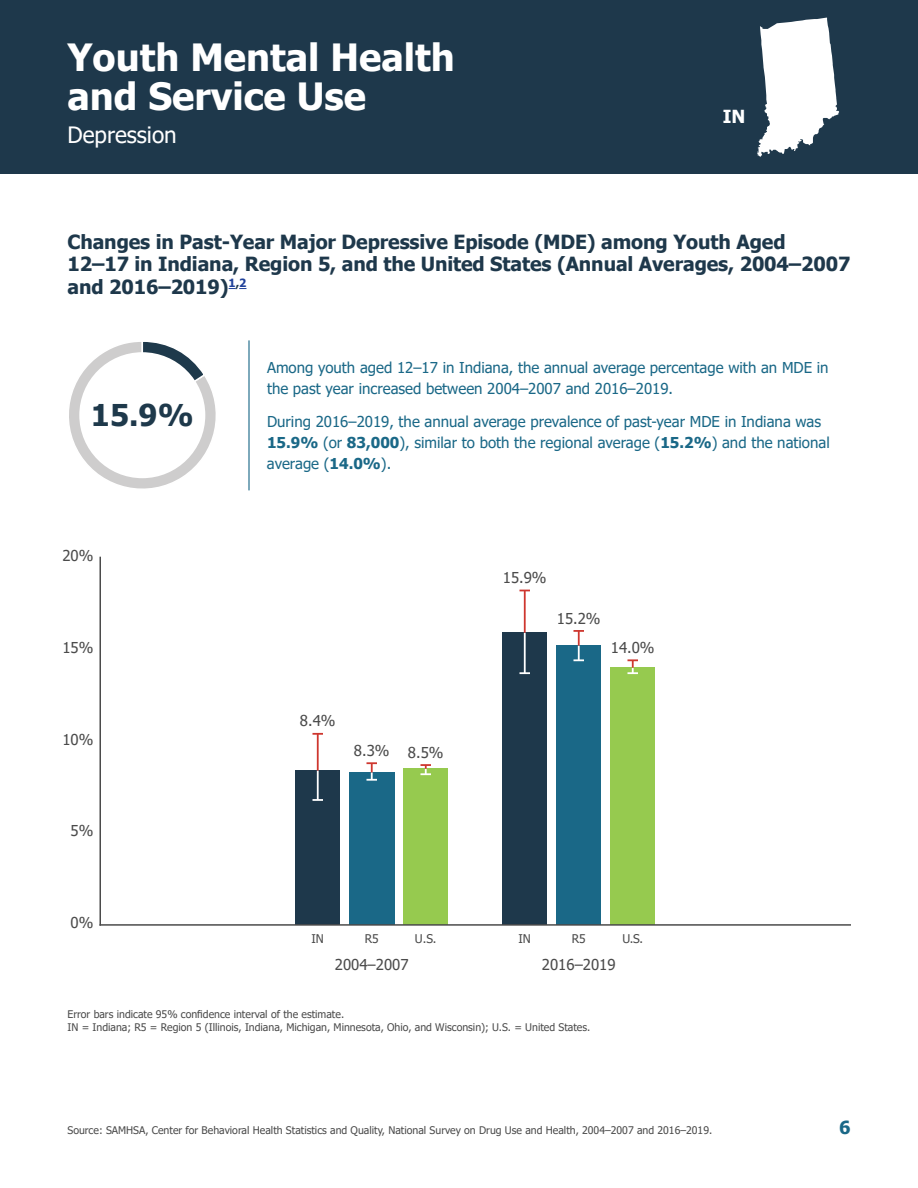
<style>
.page{position:relative;width:918px;height:1188px;background:#fff}
.page>*{position:absolute;margin:0;border:0;box-sizing:border-box;transform-origin:0 0}
.t1{font:700 37.5px/39px "Tahoma";color:#fff}
.t2{font:700 30px "Tahoma";color:#1e394b}
.t3{font:22.5px "Tahoma";color:#fff}
.t4{font:700 19.5px/22.5px "Tahoma";letter-spacing:-.005em;color:#1e384b}
.t5{font:700 18px "Tahoma";color:#fff}
.t6{font:700 18px "Tahoma";color:#1a6887}
.t7{font:15px/21px "Tahoma";color:#1a6887}
.t8{font:15px "Tahoma";color:#4b4b4b}
.t9{font:12px "Tahoma";color:#4b4b4b}
.t10{font:10.5px "Tahoma";color:#4b4b4b}
.s1{font-weight:700}
</style>
<div class="page">
<div style="left:0;top:0;width:918px;height:174px;background:#1e384b"></div>
<svg style="left:757px;top:18px;width:82px;height:139px"></svg>
<svg style="left:229px;top:288px;width:17px;height:1px"></svg>
<hr style="left:248px;top:340px;width:2px;height:150px;background:#1a6887">
<svg style="left:69px;top:342px;width:147px;height:147px"></svg>
<div style="left:79px;top:352px;width:126px;height:126px;background:#fff;border-radius:50%"></div>
<img style="left:99px;top:556px;width:751px;height:370px">
<h2 class="t1" style="left:68px;top:40px;width:389px">Youth Mental Health and Service Use</h2>
<h3 class="t3" style="left:68px;top:120px;width:111px">Depression</h3>
<p class="t5" style="left:723px;top:104px;width:24px">IN</p>
<p class="t4" style="left:68px;top:231px;width:785px">Changes in Past-Year Major Depressive Episode (MDE) among Youth Aged<br>12–17 in Indiana, Region 5, and the United States (Annual Averages, 2004–2007 and 2016–2019)<sup>1</sup><sup>,</sup><sup>2</sup></p>
<h2 class="t2" style="left:91px;top:394px;width:104px">15.9%</h2>
<p class="t8" style="left:62px;top:545px;width:33px">20%</p>
<p class="t8" style="left:62px;top:637px;width:33px">15%</p>
<p class="t8" style="left:62px;top:729px;width:33px">10%</p>
<p class="t8" style="left:71px;top:821px;width:24px">5%</p>
<p class="t8" style="left:71px;top:913px;width:24px">0%</p>
<p class="t7" style="left:267px;top:358px;width:563px">Among youth aged 12–17 in Indiana, the annual average percentage with an MDE in the past year increased between 2004–2007 and 2016–2019.</p>
<p class="t7" style="left:267px;top:412px;width:564px">During 2016–2019, the annual average prevalence of past-year MDE in Indiana was<br><span class="s1">15.9%</span> (or <span class="s1">83,000</span>), similar to both the regional average (<span class="s1">15.2%</span>) and the national average (<span class="s1">14.0%</span>).</p>
<p class="t8" style="left:300px;top:711px;width:37px">8.4%</p>
<p class="t8" style="left:354px;top:741px;width:91px">8.3% 8.5%</p>
<p class="t8" style="left:503px;top:568px;width:45px">15.9%</p>
<p class="t8" style="left:557px;top:608px;width:45px">15.2%</p>
<p class="t8" style="left:611px;top:637px;width:45px">14.0%</p>
<p class="t9" style="left:312px;top:931px;width:14px">IN</p>
<p class="t9" style="left:365px;top:931px;width:16px">R5</p>
<p class="t9" style="left:415px;top:931px;width:23px">U.S.</p>
<p class="t9" style="left:519px;top:931px;width:14px">IN</p>
<p class="t9" style="left:572px;top:931px;width:15px">R5</p>
<p class="t9" style="left:623px;top:931px;width:22px">U.S.</p>
<p class="t8" style="left:335px;top:955px;width:75px">2004–2007</p>
<p class="t8" style="left:542px;top:955px;width:75px">2016–2019</p>
<p class="t10" style="left:68px;top:1008px;width:278px">Error bars indicate 95% confidence interval of the estimate.</p>
<p class="t10" style="left:68px;top:1020px;width:524px">IN = Indiana; R5 = Region 5 (Illinois, Indiana, Michigan, Minnesota, Ohio, and Wisconsin); U.S. = United States.</p>
<p class="t10" style="left:68px;top:1123px;width:646px">Source: SAMHSA, Center for Behavioral Health Statistics and Quality, National Survey on Drug Use and Health, 2004–2007 and 2016–2019.</p>
<p class="t6" style="left:839px;top:1115px;width:13px">6</p>
</div>
